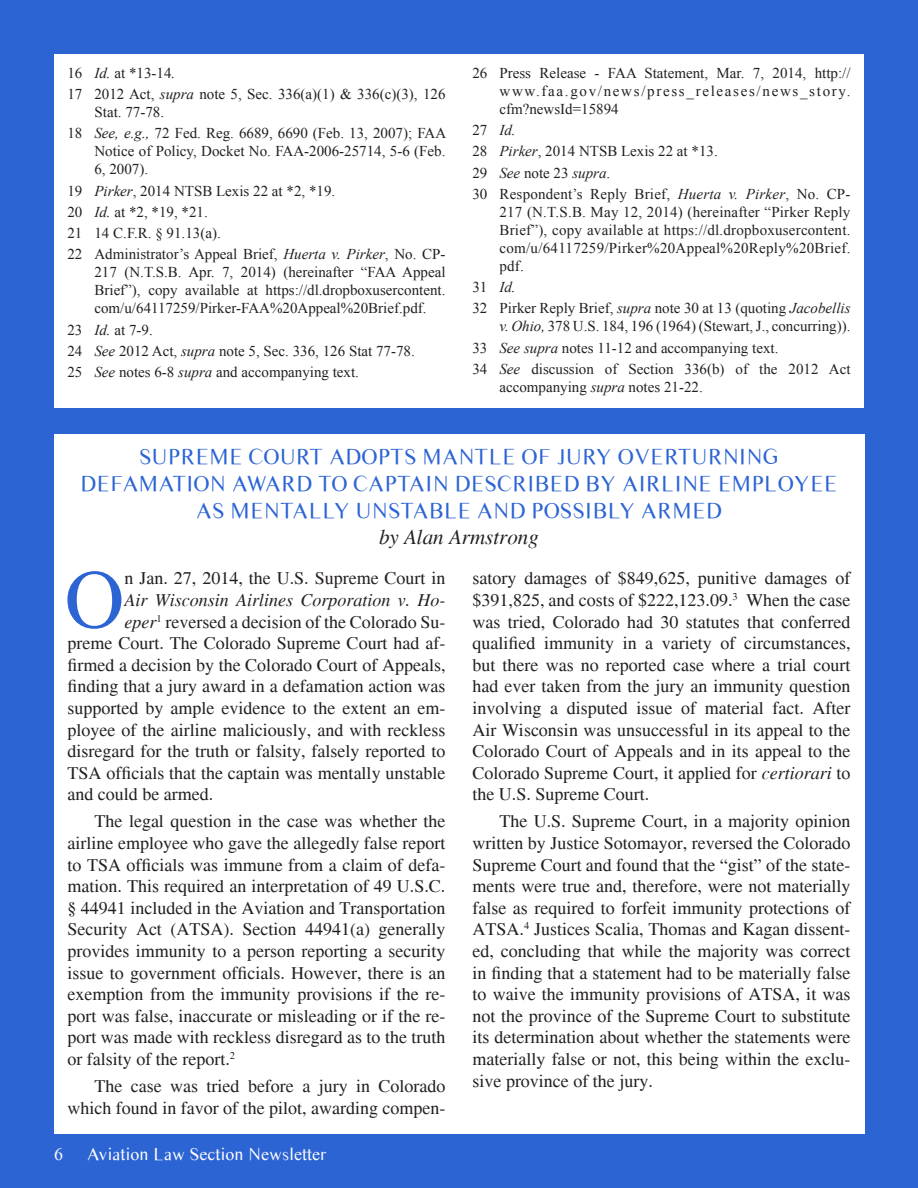
<style>
.page{position:relative;width:918px;height:1188px;background:#2c64d4}
.page>*{position:absolute;margin:0;border:0;box-sizing:border-box;transform-origin:0 0}
.t1{font:83.25px "Times Sans Serif";color:#2c64d4}
.t2{font:22.5px/27px "Times Sans Serif";color:#2c64d4;text-align:center}
.t3{font:italic 21px "Times";color:#231f20}
.t4{font:18px/21.6px "Times";color:#231f20;text-align:justify}
.t5{font:italic 18px "Times";color:#231f20}
.t6{font:18px "Times Sans Serif";color:#fff}
.Endnotes{font:15px/18px "Times New Roman";color:#231f20;text-align:justify}
.Endnotes-2{font:italic 15px "Times New Roman";color:#231f20}
.s1{font-style:italic}
.s2{font-style:normal}
</style>
<div class="page">
<div style="left:54px;top:54px;width:810px;height:353px;background:#fff"></div>
<div style="left:54px;top:434px;width:810px;height:700px;background:#fff"></div>
<p class="Endnotes" style="left:67px;top:64px;width:109px">16 <span class="s1">Id.</span> at *13-14<span class="s1">.</span></p>
<p class="Endnotes" style="left:94px;top:85px;width:353px;text-indent:-27px">17 2012 Act, <span class="s1">supra</span> note 5, Sec. 336(a)(1) &amp; 336(c)(3), 126<br>Stat. 77-78.</p>
<p class="Endnotes" style="left:94px;top:124px;width:353px;text-indent:-27px">18 <span class="s1">See, e.g.,</span> 72 Fed. Reg. 6689, 6690 (Feb. 13, 2007); FAA Notice of Policy, Docket No. FAA-2006-25714, 5-6 (Feb.<br>6, 2007).</p>
<p class="Endnotes" style="left:67px;top:181px;width:269px">19 <span class="s1">Pirker</span>, 2014 NTSB Lexis 22 at *2, *19.</p>
<p class="Endnotes" style="left:67px;top:203px;width:142px">20 <span class="s1">Id.</span> at *2, *19, *21.</p>
<p class="Endnotes" style="left:67px;top:224px;width:155px">21 14 C.F.R. § 91.13(a).</p>
<p class="Endnotes" style="left:94px;top:245px;width:353px;text-indent:-27px">22 Administrator’s Appeal Brief, <span class="s1">Huerta v. Pirker</span>, No. CP-217 (N.T.S.B. Apr. 7, 2014) (hereinafter “FAA Appeal Brief”), copy available at https://dl.dropboxusercontent. com/u/64117259/Pirker-FAA%20Appeal%20Brief.pdf.</p>
<p class="Endnotes" style="left:67px;top:320px;width:87px">23 <span class="s1">Id.</span> at 7-9.</p>
<p class="Endnotes" style="left:67px;top:342px;width:349px">24 <span class="s1">See</span> 2012 Act, <span class="s1">supra</span> note 5, Sec. 336, 126 Stat 77-78.</p>
<p class="Endnotes" style="left:67px;top:363px;width:293px">25 <span class="s1">See</span> notes 6-8 <span class="s1">supra</span> and accompanying text.</p>
<p class="Endnotes" style="left:499px;top:64px;width:353px;text-indent:-27px">26 Press Release - FAA Statement, Mar. 7, 2014, http:// www.faa.gov/news/press_releases/news_story. cfm?newsId=15894</p>
<p class="Endnotes-2" style="left:472px;top:120px;width:45px"><span class="s2">27</span> Id.</p>
<p class="Endnotes" style="left:472px;top:142px;width:247px">28 <span class="s1">Pirker</span>, 2014 NTSB Lexis 22 at *13.</p>
<p class="Endnotes" style="left:472px;top:163px;width:139px">29 <span class="s1">See</span> note 23 <span class="s1">supra</span>.</p>
<p class="Endnotes" style="left:499px;top:185px;width:353px;text-indent:-27px">30 Respondent’s Reply Brief, <span class="s1">Huerta v. Pirker</span>, No. CP-217 (N.T.S.B. May 12, 2014) (hereinafter “Pirker Reply Brief”), copy available at https://dl.dropboxusercontent. com/u/64117259/Pirker%20Appeal%20Reply%20Brief. pdf.</p>
<p class="Endnotes-2" style="left:472px;top:277px;width:45px"><span class="s2">31</span> Id.</p>
<p class="Endnotes" style="left:472px;top:299px;width:380px;text-align:right">32 Pirker Reply Brief, <span class="s1">supra</span> note 30 at 13 (quoting <span class="s1">Jacobellis v. Ohio,</span> 378 U.S. 184, 196 (1964) (Stewart, J., concurring)).</p>
<p class="Endnotes" style="left:472px;top:338px;width:307px">33 <span class="s1">See supra</span> notes 11-12 and accompanying text.</p>
<p class="Endnotes" style="left:499px;top:360px;width:353px;text-indent:-27px">34 <span class="s1">See</span> discussion of Section 336(b) of the 2012 Act accompanying <span class="s1">supra</span> notes 21-22.</p>
<p class="t2" style="left:80px;top:443px;width:759px">SUPREME COURT ADOPTS MANTLE OF JURY OVERTURNING<br>DEFAMATION AWARD TO CAPTAIN DESCRIBED BY AIRLINE EMPLOYEE<br>AS MENTALLY UNSTABLE AND POSSIBLY ARMED</p>
<p class="t3" style="left:379px;top:525px;width:161px">by Alan Armstrong</p>
<p class="t1" style="left:65px;top:544px;width:62px">O</p>
<p class="t4" style="left:125px;top:568px;width:322px">n Jan. 27, 2014, the U.S. Supreme Court in</p>
<p class="t4" style="left:473px;top:568px;width:380px">satory damages of $849,625, punitive damages of $391,825, and costs of $222,123.09.<sup>3</sup> When the case was tried, Colorado had 30 statutes that conferred qualified immunity in a variety of circumstances, but there was no reported case where a trial court had ever taken from the jury an immunity question involving a disputed issue of material fact. After Air Wisconsin was unsuccessful in its appeal to the Colorado Court of Appeals and in its appeal to the Colorado Supreme Court, it applied for <span class="s1">certiorari</span> to the U.S. Supreme Court.</p>
<p class="t4" style="left:473px;top:811px;width:380px;text-indent:27px">The U.S. Supreme Court, in a majority opinion written by Justice Sotomayor, reversed the Colorado Supreme Court and found that the “gist” of the state&shy;ments were true and, therefore, were not materially false as required to forfeit immunity protections of ATSA.<sup>4</sup> Justices Scalia, Thomas and Kagan dissent&shy;ed, concluding that while the majority was correct in finding that a statement had to be materially false to waive the immunity provisions of ATSA, it was not the province of the Supreme Court to substitute its determination about whether the statements were materially false or not, this being within the exclu&shy;sive province of the jury.</p>
<p class="t5" style="left:125px;top:590px;width:322px">Air Wisconsin Airlines Corporation v. Ho-</p>
<p class="t4" style="left:125px;top:611px;width:322px"><span class="s1">eper</span><sup>1</sup> reversed a decision of the Colorado Su-</p>
<p class="t4" style="left:68px;top:633px;width:379px">preme Court. The Colorado Supreme Court had af-</p>
<p class="t4" style="left:68px;top:654px;width:380px">firmed a decision by the Colorado Court of Appeals,</p>
<p class="t4" style="left:68px;top:676px;width:379px">finding that a jury award in a defamation action was</p>
<p class="t4" style="left:68px;top:697px;width:379px">supported by ample evidence to the extent an em-</p>
<p class="t4" style="left:68px;top:719px;width:380px">ployee of the airline maliciously, and with reckless</p>
<p class="t4" style="left:68px;top:741px;width:379px">disregard for the truth or falsity, falsely reported to</p>
<p class="t4" style="left:68px;top:762px;width:380px">TSA officials that the captain was mentally unstable</p>
<p class="t4" style="left:68px;top:784px;width:147px">and could be armed.</p>
<p class="t4" style="left:68px;top:811px;width:380px;text-indent:27px">The legal question in the case was whether the airline employee who gave the allegedly false report to TSA officials was immune from a claim of defa&shy;mation. This required an interpretation of 49 U.S.C. § 44941 included in the Aviation and Transportation Security Act (ATSA). Section 44941(a) generally provides immunity to a person reporting a security issue to government officials. However, there is an exemption from the immunity provisions if the re&shy;port was false, inaccurate or misleading or if the re&shy;port was made with reckless disregard as to the truth or falsity of the report.<sup>2</sup></p>
<p class="t4" style="left:68px;top:1075px;width:380px;text-align:right">The case was tried before a jury in Colorado which found in favor of the pilot, awarding compen-</p>
<p class="t6" style="left:54px;top:1142px;width:10px">6</p>
<p class="t6" style="left:87px;top:1142px;width:241px">Aviation Law Section Newsletter</p>
</div>
